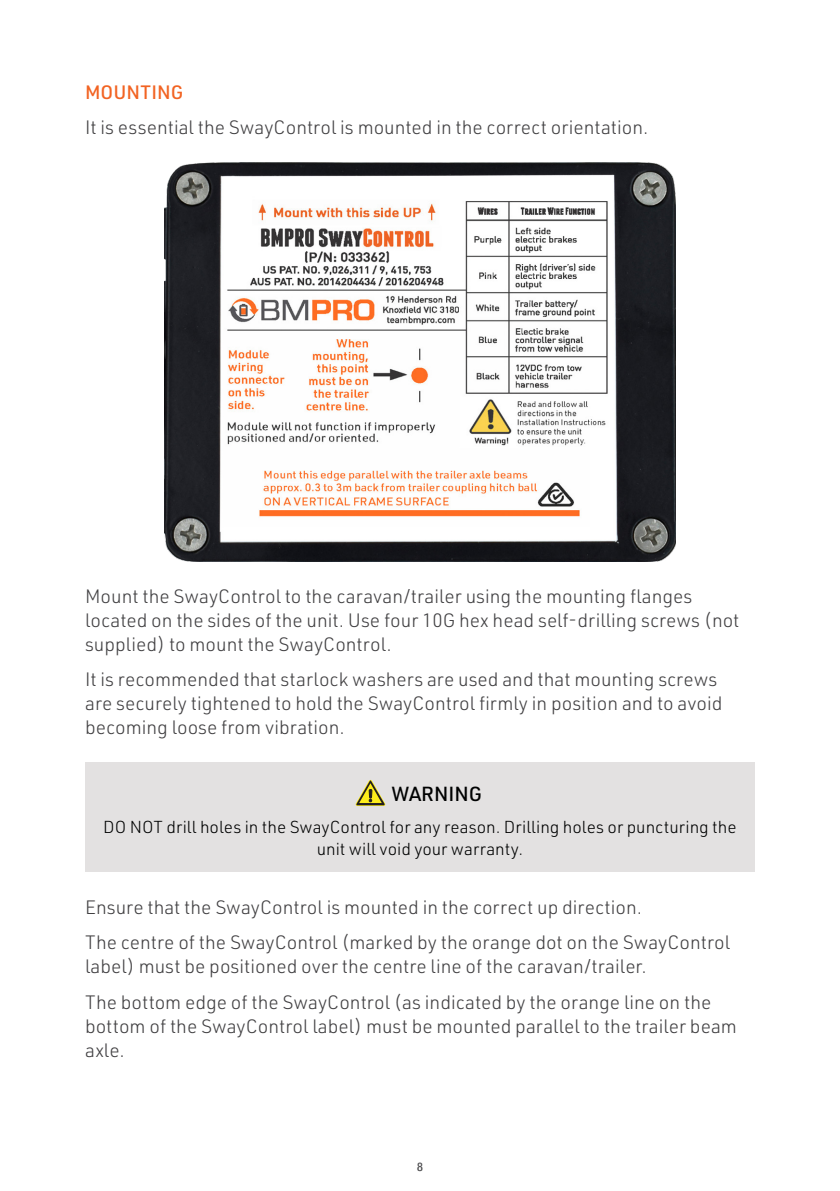
<style>
.page{position:relative;width:840px;height:1191px;background:#fff}
.page>*{position:absolute;margin:0;border:0;box-sizing:border-box;transform-origin:0 0}
.t1{font:500 20px "URWDIN";color:#000101}
.t2{font:300 19px/24px "URWDIN";color:#414042}
.t3{font:500 19px "URWDIN";color:#f26322}
.t4{font:300 17px/22px "URWDIN";color:#000101;text-align:center}
.t5{font:500 condensed 12px "Helvetica Neue LT";color:#4d4d4f}
</style>
<div class="page">
<img style="left:164px;top:162px;width:511px;height:399px">
<div style="left:85px;top:762px;width:669px;height:110px;background:#e3e1e1"></div>
<svg style="left:355px;top:779px;width:30px;height:27px"></svg>
<p class="t3" style="left:85px;top:79px;width:100px">MOUNTING</p>
<p class="t2" style="left:85px;top:115px;width:564px">It is essential the SwayControl is mounted in the correct orientation.</p>
<p class="t2" style="left:85px;top:583px;width:655px">Mount the SwayControl to the caravan/trailer using the mounting flanges located on the sides of the unit. Use four 10G hex head self-drilling screws (not supplied) to mount the SwayControl.</p>
<p class="t2" style="left:85px;top:667px;width:638px">It is recommended that starlock washers are used and that mounting screws are securely tightened to hold the SwayControl firmly in position and to avoid becoming loose from vibration.</p>
<p class="t1" style="left:391px;top:780px;width:92px">WARNING</p>
<p class="t4" style="left:103px;top:815px;width:634px">DO NOT drill holes in the SwayControl for any reason. Drilling holes or puncturing the unit will void your warranty.</p>
<p class="t2" style="left:85px;top:889px;width:646px;line-height:35.4px">Ensure that the SwayControl is mounted in the correct up direction.<br>The centre of the SwayControl (marked by the orange dot on the SwayControl</p>
<p class="t2" style="left:85px;top:948px;width:627px;line-height:35.4px">label) must be positioned over the centre line of the caravan/trailer.<br>The bottom edge of the SwayControl (as indicated by the orange line on the</p>
<p class="t2" style="left:85px;top:1013px;width:653px">bottom of the SwayControl label) must be mounted parallel to the trailer beam axle.</p>
<p class="t5" style="left:417px;top:1159px;width:7px">8</p>
</div>
